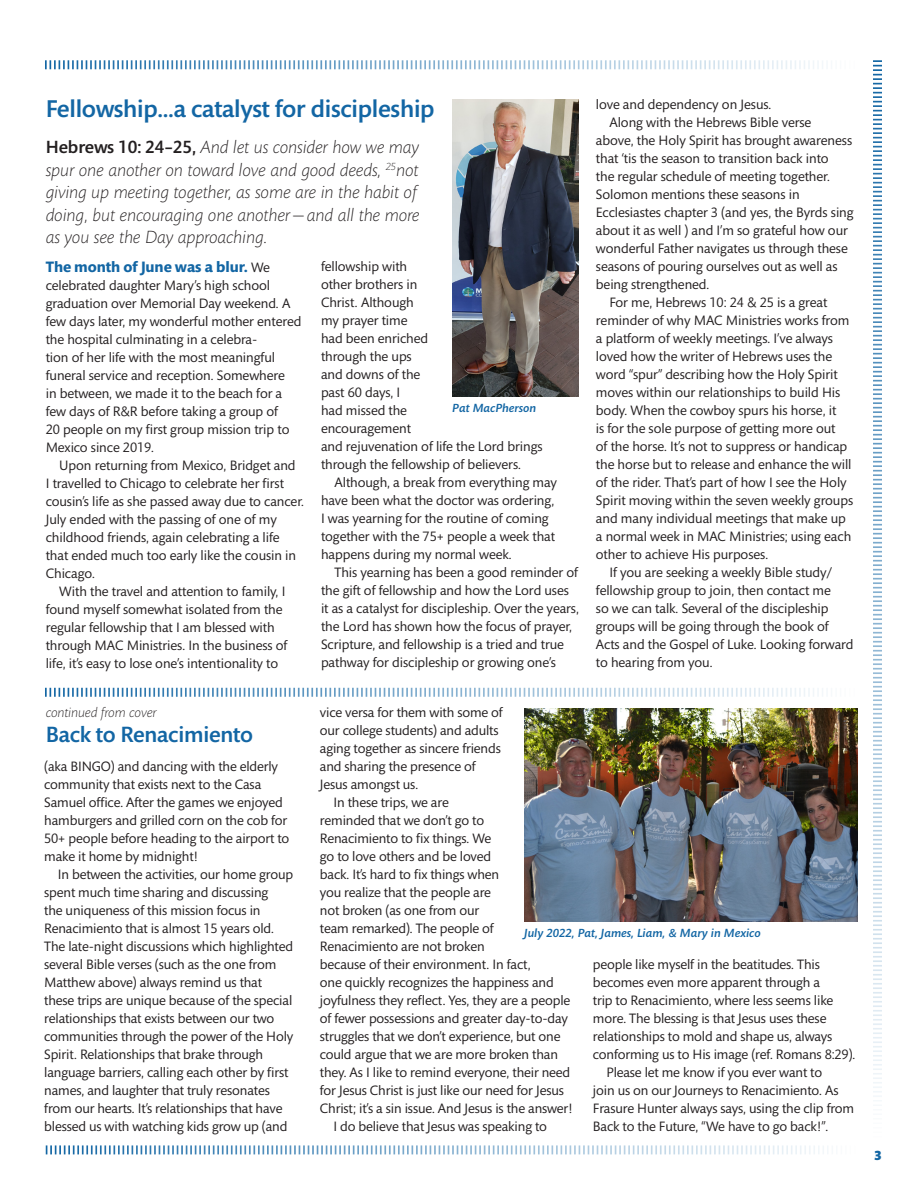
<style>
.page{position:relative;width:918px;height:1188px;background:#fff}
.page>*{position:absolute;margin:0;border:0;box-sizing:border-box;transform-origin:0 0}
.t1{font:500 24.75px "Mundo Sans Std";letter-spacing:-.01em;color:#1366a4}
.t2{font:500 22.5px "Mundo Sans Std";letter-spacing:-.01em;color:#1366a4}
.t3{font:italic 300 18px/22.5px "Mundo Sans Std";letter-spacing:-.005em;color:#231f20}
.t4{font:700 15.3px "Mundo Sans Std";letter-spacing:-.005em;color:#1366a4}
.t5{font:13.8px/18px "Mundo Sans Std";letter-spacing:-.005em;color:#231f20}
.t6{font:italic 300 13.8px "Mundo Sans Std";letter-spacing:-.005em;color:#231f20}
.t7{font:900 13.5px "Mundo Sans Std";color:#1366a4}
.t8{font:italic 500 12px "Mundo Sans Std";color:#1366a4}
.s1{font-weight:500;font-style:normal}
.s2{font-weight:400;font-size:13.8px;color:#231f20}
</style>
<div class="page">
<svg style="left:45px;top:60px;width:778px;height:9px"></svg>
<svg style="left:873px;top:60px;width:9px;height:1037px"></svg>
<svg style="left:46px;top:1145px;width:782px;height:9px"></svg>
<svg style="left:45px;top:688px;width:778px;height:9px"></svg>
<img style="left:524px;top:709px;width:333px;height:213px">
<img style="left:452px;top:99px;width:126px;height:298px">
<h1 class="t1" style="left:46px;top:95px;width:390px">Fellowship…a catalyst for discipleship</h1>
<h3 class="t3" style="left:46px;top:136px;width:375px"><span class="s1">Hebrews 10: 24–25,</span> And let us consider how we may spur one another on toward love and good deeds, <sup>25</sup>not giving up meeting together, as some are in the habit of doing, but encouraging one another—and all the more as you see the Day approaching.</h3>
<p class="t5" style="left:321px;top:258px;width:223px">fellowship with<br>other brothers in<br>Christ. Although<br>my prayer time<br>had been enriched<br>through the ups<br>and downs of the<br>past 60 days, I<br>had missed the<br>encouragement<br>and rejuvenation of life the Lord brings through the fellowship of believers.</p>
<p class="t5" style="left:321px;top:473px;width:238px;text-indent:14px">Although, a break from everything may have been what the doctor was ordering, I was yearning for the routine of coming together with the 75+ people a week that happens during my normal week.</p>
<p class="t5" style="left:321px;top:563px;width:260px;text-indent:14px">This yearning has been a good reminder of the gift of fellowship and how the Lord uses it as a catalyst for discipleship. Over the years, the Lord has shown how the focus of prayer, Scripture, and fellowship is a tried and true pathway for discipleship or growing one’s</p>
<p class="t4" style="left:46px;top:258px;width:226px">The month of June was a blur. <span class="s2">We</span></p>
<p class="t5" style="left:46px;top:277px;width:257px">celebrated daughter Mary’s high school graduation over Memorial Day weekend. A few days later, my wonderful mother entered the hospital culminating in a celebra-<br>tion of her life with the most meaningful funeral service and reception. Somewhere<br>in between, we made it to the beach for a few days of R&amp;R before taking a group of<br>20 people on my first group mission trip to Mexico since 2019.</p>
<p class="t5" style="left:46px;top:457px;width:260px;text-indent:14px">Upon returning from Mexico, Bridget and<br>I travelled to Chicago to celebrate her first cousin’s life as she passed away due to cancer.<br>July ended with the passing of one of my childhood friends, again celebrating a life that ended much too early like the cousin in Chicago.</p>
<p class="t5" style="left:46px;top:583px;width:243px;text-indent:14px">With the travel and attention to family, I found myself somewhat isolated from the regular fellowship that I am blessed with through MAC Ministries. In the business of life, it’s easy to lose one’s intentionality to</p>
<p class="t8" style="left:452px;top:402px;width:86px">Pat MacPherson</p>
<p class="t5" style="left:596px;top:96px;width:177px">love and dependency on Jesus.</p>
<p class="t5" style="left:609px;top:114px;width:203px">Along with the Hebrews Bible verse</p>
<p class="t5" style="left:596px;top:132px;width:258px">above, the Holy Spirit has brought awareness</p>
<p class="t5" style="left:596px;top:150px;width:234px">that ‘tis the season to transition back into</p>
<p class="t5" style="left:596px;top:168px;width:236px">the regular schedule of meeting together.</p>
<p class="t5" style="left:596px;top:186px;width:205px">Solomon mentions these seasons in</p>
<p class="t5" style="left:596px;top:204px;width:259px">Ecclesiastes chapter 3 (and yes, the Byrds sing</p>
<p class="t5" style="left:596px;top:222px;width:253px">about it as well ) and I’m so grateful how our</p>
<p class="t5" style="left:596px;top:240px;width:253px">wonderful Father navigates us through these</p>
<p class="t5" style="left:596px;top:258px;width:243px">seasons of pouring ourselves out as well as</p>
<p class="t5" style="left:596px;top:276px;width:115px">being strengthened.</p>
<p class="t5" style="left:609px;top:294px;width:220px">For me, Hebrews 10: 24 &amp; 25 is a great</p>
<p class="t5" style="left:596px;top:312px;width:255px">reminder of why MAC Ministries works from</p>
<p class="t5" style="left:596px;top:330px;width:239px">a platform of weekly meetings. I’ve always</p>
<p class="t5" style="left:596px;top:348px;width:238px">loved how the writer of Hebrews uses the</p>
<p class="t5" style="left:596px;top:366px;width:243px">word “spur” describing how the Holy Spirit</p>
<p class="t5" style="left:596px;top:384px;width:246px">moves within our relationships to build His</p>
<p class="t5" style="left:596px;top:402px;width:242px">body. When the cowboy spurs his horse, it</p>
<p class="t5" style="left:596px;top:420px;width:241px">is for the sole purpose of getting more out</p>
<p class="t5" style="left:596px;top:438px;width:253px">of the horse. It’s not to suppress or handicap</p>
<p class="t5" style="left:596px;top:456px;width:257px">the horse but to release and enhance the will</p>
<p class="t5" style="left:596px;top:474px;width:252px">of the rider. That’s part of how I see the Holy</p>
<p class="t5" style="left:596px;top:492px;width:259px">Spirit moving within the seven weekly groups</p>
<p class="t5" style="left:596px;top:510px;width:252px">and many individual meetings that make up</p>
<p class="t5" style="left:596px;top:528px;width:257px">a normal week in MAC Ministries; using each</p>
<p class="t5" style="left:596px;top:546px;width:174px">other to achieve His purposes.</p>
<p class="t5" style="left:609px;top:564px;width:224px">If you are seeking a weekly Bible study/</p>
<p class="t5" style="left:596px;top:582px;width:236px">fellowship group to join, then contact me</p>
<p class="t5" style="left:596px;top:600px;width:234px">so we can talk. Several of the discipleship</p>
<p class="t5" style="left:596px;top:618px;width:234px">groups will be going through the book of</p>
<p class="t5" style="left:596px;top:636px;width:259px">Acts and the Gospel of Luke. Looking forward</p>
<p class="t5" style="left:596px;top:654px;width:118px">to hearing from you.</p>
<p class="t6" style="left:46px;top:705px;width:112px">continued from cover</p>
<h2 class="t2" style="left:46px;top:722px;width:209px">Back to Renacimiento</h2>
<p class="t5" style="left:44px;top:758px;width:247px">(aka BINGO) and dancing with the elderly community that exists next to the Casa Samuel office. After the games we enjoyed hamburgers and grilled corn on the cob for 50+ people before heading to the airport to make it home by midnight!</p>
<p class="t5" style="left:44px;top:866px;width:251px;text-indent:14px">In between the activities, our home group spent much time sharing and discussing<br>the uniqueness of this mission focus in Renacimiento that is almost 15 years old.<br>The late-night discussions which highlighted several Bible verses (such as the one from Matthew above) always remind us that these trips are unique because of the special relationships that exists between our two communities through the power of the Holy Spirit. Relationships that brake through language barriers, calling each other by first names, and laughter that truly resonates from our hearts. It’s relationships that have blessed us with watching kids grow up (and</p>
<p class="t5" style="left:320px;top:704px;width:184px">vice versa for them with some of</p>
<p class="t5" style="left:320px;top:722px;width:180px">our college students) and adults</p>
<p class="t5" style="left:320px;top:740px;width:182px">aging together as sincere friends</p>
<p class="t5" style="left:320px;top:758px;width:157px">and sharing the presence of</p>
<p class="t5" style="left:320px;top:776px;width:100px">Jesus amongst us.</p>
<p class="t5" style="left:333px;top:794px;width:117px">In these trips, we are</p>
<p class="t5" style="left:320px;top:812px;width:166px">reminded that we don’t go to</p>
<p class="t5" style="left:320px;top:830px;width:173px">Renacimiento to fix things. We</p>
<p class="t5" style="left:320px;top:848px;width:173px">go to love others and be loved</p>
<p class="t5" style="left:320px;top:866px;width:181px">back. It’s hard to fix things when</p>
<p class="t5" style="left:320px;top:884px;width:173px">you realize that the people are</p>
<p class="t5" style="left:320px;top:902px;width:161px">not broken (as one from our</p>
<p class="t5" style="left:320px;top:920px;width:175px">team remarked). The people of</p>
<p class="t5" style="left:320px;top:938px;width:166px">Renacimiento are not broken</p>
<p class="t5" style="left:320px;top:956px;width:212px">because of their environment. In fact,</p>
<p class="t5" style="left:320px;top:974px;width:235px">one quickly recognizes the happiness and</p>
<p class="t5" style="left:320px;top:992px;width:252px">joyfulness they reflect. Yes, they are a people</p>
<p class="t5" style="left:320px;top:1010px;width:250px">of fewer possessions and greater day-to-day</p>
<p class="t5" style="left:320px;top:1028px;width:242px">struggles that we don’t experience, but one</p>
<p class="t5" style="left:320px;top:1046px;width:240px">could argue that we are more broken than</p>
<p class="t5" style="left:320px;top:1064px;width:252px">they. As I like to remind everyone, their need</p>
<p class="t5" style="left:320px;top:1082px;width:246px">for Jesus Christ is just like our need for Jesus</p>
<p class="t5" style="left:320px;top:1100px;width:255px">Christ; it’s a sin issue. And Jesus is the answer!</p>
<p class="t5" style="left:333px;top:1118px;width:215px">I do believe that Jesus was speaking to</p>
<p class="t8" style="left:524px;top:927px;width:238px">July 2022, Pat, James, Liam, &amp; Mary in Mexico</p>
<p class="t5" style="left:593px;top:955px;width:229px">people like myself in the beatitudes. This</p>
<p class="t5" style="left:593px;top:973px;width:229px">becomes even more apparent through a</p>
<p class="t5" style="left:593px;top:991px;width:242px">trip to Renacimiento, where less seems like</p>
<p class="t5" style="left:593px;top:1009px;width:235px">more. The blessing is that Jesus uses these</p>
<p class="t5" style="left:593px;top:1027px;width:241px">relationships to mold and shape us, always</p>
<p class="t5" style="left:593px;top:1045px;width:264px">conforming us to His image (ref. Romans 8:29).</p>
<p class="t5" style="left:606px;top:1063px;width:217px">Please let me know if you ever want to</p>
<p class="t5" style="left:593px;top:1081px;width:247px">join us on our Journeys to Renacimiento. As</p>
<p class="t5" style="left:593px;top:1099px;width:263px">Frasure Hunter always says, using the clip from</p>
<p class="t5" style="left:593px;top:1117px;width:237px">Back to the Future, “We have to go back!”.</p>
<p class="t7" style="left:874px;top:1148px;width:9px">3</p>
</div>
